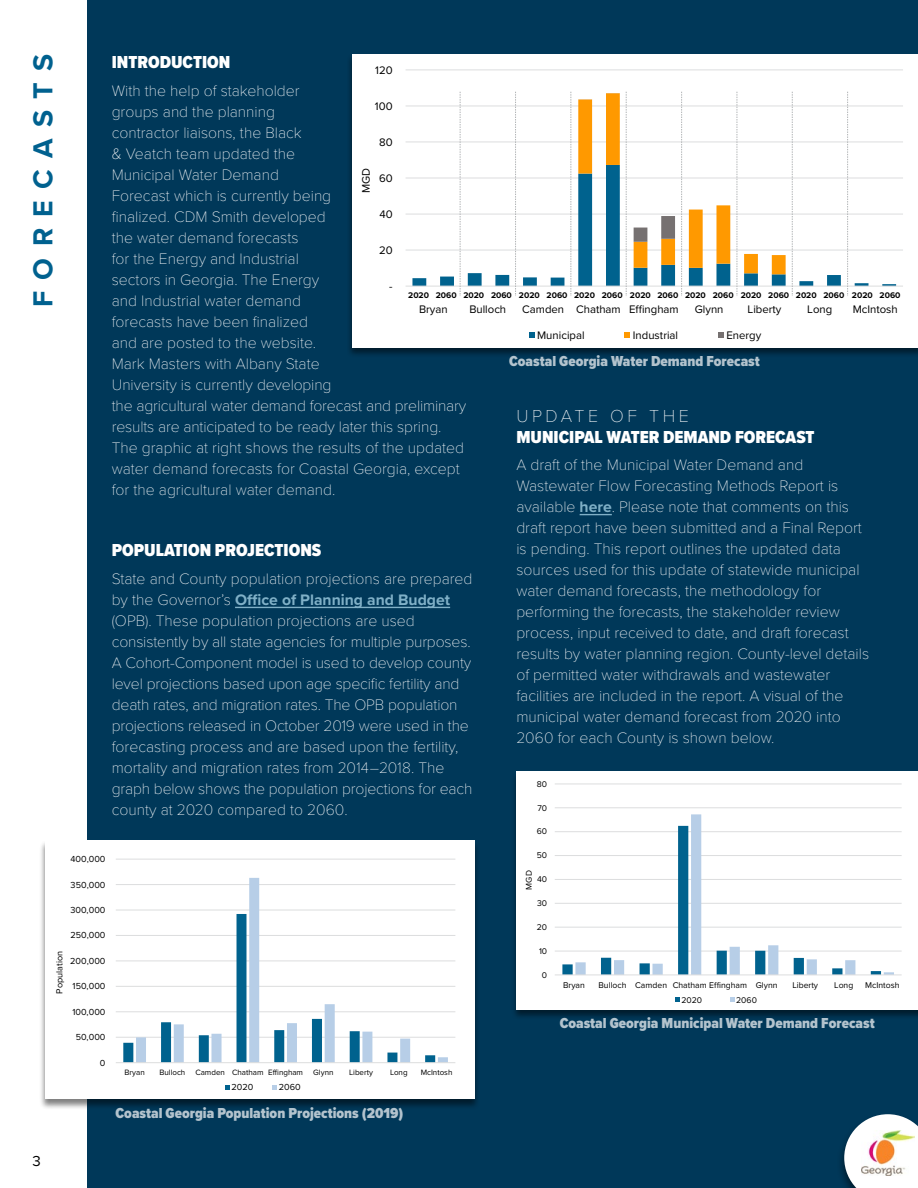
<style>
.page{position:relative;width:918px;height:1188px;background:#fff}
.page>*{position:absolute;margin:0;border:0;box-sizing:border-box;transform-origin:0 0}
.t1{font:700 28.5px "Proxima Nova";letter-spacing:.395em;color:#00618f}
.t2{font:900 18px "Proxima Nova Cond";color:#fff}
.t3{font:100 18px "Proxima Nova T";letter-spacing:.2em;color:#fff}
.t4{font:100 15.75px/21px "Proxima Nova T";color:#fff}
.t5{font:700 15.75px "Proxima Nova";color:#80b0c7}
.t6{font:900 15px "Proxima Nova Cond";color:#b3c3cd}
.t7{font:15px "Proxima Nova";color:#000}
.t8{font:11.4px "Proxima Nova";color:#000}
.t9{font:9.15px "Proxima Nova";color:#000}
.t10{font:8.55px "Proxima Nova";color:#000}
.t11{font:700 8.55px "Proxima Nova";color:#000}
.t12{font:7.95px "Proxima Nova";color:#000}
.s1{font-family:"Proxima Nova";font-weight:700;color:#80b0c7}
.s2{font-family:"Proxima Nova T";font-weight:100;color:#fff}
</style>
<div class="page">
<div style="left:88px;top:0;width:830px;height:1188px;background:#003859"></div>
<hr style="left:235px;top:607px;width:215px;height:1px;background:#80b0c7">
<hr style="left:580px;top:514px;width:32px;height:1px;background:#80b0c7">
<div style="left:837px;top:1112px;width:81px;height:76px;background:#000;opacity:.5"></div>
<svg style="left:844px;top:1114px;width:74px;height:74px"></svg>
<img style="left:861px;top:1130px;width:54px;height:45px">
<div style="left:347px;top:54px;width:571px;height:304px;background:#000;opacity:.5"></div>
<div style="left:352px;top:54px;width:566px;height:293px;background:#fff"></div>
<hr style="left:406px;top:250px;width:497px;height:1px;background:#dcddde">
<hr style="left:406px;top:214px;width:497px;height:1px;background:#dcddde">
<hr style="left:406px;top:178px;width:497px;height:1px;background:#dcddde">
<hr style="left:406px;top:142px;width:497px;height:1px;background:#dcddde">
<hr style="left:406px;top:106px;width:497px;height:1px;background:#dcddde">
<hr style="left:406px;top:70px;width:497px;height:1px;background:#dcddde">
<svg style="left:412px;top:177px;width:484px;height:109px"></svg>
<hr style="left:406px;top:286px;width:497px;height:1px;background:#dcddde">
<svg style="left:529px;top:332px;width:5px;height:6px"></svg>
<svg style="left:624px;top:332px;width:6px;height:6px"></svg>
<svg style="left:718px;top:332px;width:6px;height:6px"></svg>
<svg style="left:426px;top:92px;width:381px;height:204px"></svg>
<svg style="left:814px;top:92px;width:76px;height:204px"></svg>
<div style="left:39px;top:841px;width:441px;height:269px;background:#000;opacity:.5"></div>
<div style="left:45px;top:841px;width:429px;height:258px;background:#fff"></div>
<hr style="left:116px;top:1037px;width:339px;height:1px;background:#dcddde">
<hr style="left:116px;top:1012px;width:339px;height:1px;background:#dcddde">
<hr style="left:116px;top:986px;width:339px;height:1px;background:#dcddde">
<hr style="left:116px;top:961px;width:339px;height:1px;background:#dcddde">
<hr style="left:116px;top:935px;width:339px;height:1px;background:#dcddde">
<hr style="left:116px;top:910px;width:339px;height:1px;background:#dcddde">
<hr style="left:116px;top:884px;width:339px;height:1px;background:#dcddde">
<hr style="left:116px;top:859px;width:339px;height:1px;background:#dcddde">
<svg style="left:123px;top:960px;width:13px;height:102px"></svg>
<svg style="left:136px;top:878px;width:312px;height:184px"></svg>
<hr style="left:116px;top:1062px;width:339px;height:1px;background:#dcddde">
<svg style="left:225px;top:1085px;width:4px;height:4px"></svg>
<svg style="left:272px;top:1085px;width:5px;height:4px"></svg>
<div style="left:511px;top:771px;width:407px;height:249px;background:#000;opacity:.5"></div>
<div style="left:516px;top:771px;width:402px;height:238px;background:#fff"></div>
<hr style="left:555px;top:951px;width:347px;height:1px;background:#dcddde">
<hr style="left:555px;top:927px;width:347px;height:1px;background:#dcddde">
<hr style="left:555px;top:903px;width:347px;height:1px;background:#dcddde">
<hr style="left:555px;top:879px;width:347px;height:1px;background:#dcddde">
<hr style="left:555px;top:855px;width:347px;height:1px;background:#dcddde">
<hr style="left:555px;top:831px;width:347px;height:1px;background:#dcddde">
<hr style="left:555px;top:808px;width:347px;height:1px;background:#dcddde">
<hr style="left:555px;top:784px;width:347px;height:1px;background:#dcddde">
<svg style="left:575px;top:814px;width:319px;height:161px"></svg>
<hr style="left:555px;top:975px;width:347px;height:1px;background:#dcddde">
<svg style="left:675px;top:998px;width:5px;height:4px"></svg>
<svg style="left:730px;top:998px;width:4px;height:4px"></svg>
<h1 class="t1" style="left:22px;top:307px;width:255px;rotate:-90deg">FORECASTS</h1>
<p class="t2" style="left:112px;top:49px;width:120px">INTRODUCTION</p>
<p class="t4" style="left:112px;top:79px;width:356px">With the help of stakeholder<br>groups and the planning<br>contractor liaisons, the Black<br>&amp; Veatch team updated the<br>Municipal Water Demand<br>Forecast which is currently being<br>finalized. CDM Smith developed<br>the water demand forecasts<br>for the Energy and Industrial<br>sectors in Georgia. The Energy<br>and Industrial water demand<br>forecasts have been finalized<br>and are posted to the website.<br>Mark Masters with Albany State<br>University is currently developing<br>the agricultural water demand forecast and preliminary results are anticipated to be ready later this spring.<br>The graphic at right shows the results of the updated water demand forecasts for Coastal Georgia, except for the agricultural water demand.</p>
<p class="t8" style="left:375px;top:61px;width:19px">120</p>
<p class="t8" style="left:375px;top:97px;width:19px">100</p>
<p class="t8" style="left:379px;top:133px;width:15px">80</p>
<p class="t8" style="left:357px;top:193px;width:27px;rotate:-90deg">MGD</p>
<p class="t8" style="left:379px;top:169px;width:15px">60</p>
<p class="t8" style="left:379px;top:205px;width:15px">40</p>
<p class="t8" style="left:379px;top:241px;width:15px">20</p>
<p class="t8" style="left:389px;top:277px;width:5px">-</p>
<p class="t11" style="left:408px;top:289px;width:494px">2020 2060 2020 2060 2020 2060 2020 2060 2020 2060 2020 2060 2020 2060 2020 2060 2020 2060</p>
<p class="t8" style="left:419px;top:301px;width:30px">Bryan</p>
<p class="t8" style="left:469px;top:301px;width:38px">Bulloch</p>
<p class="t8" style="left:522px;top:301px;width:158px">Camden Chatham Effingham</p>
<p class="t8" style="left:695px;top:301px;width:30px">Glynn</p>
<p class="t8" style="left:748px;top:301px;width:35px">Liberty</p>
<p class="t8" style="left:807px;top:301px;width:27px">Long</p>
<p class="t8" style="left:853px;top:301px;width:47px">McIntosh</p>
<p class="t8" style="left:537px;top:327px;width:49px">Municipal</p>
<p class="t8" style="left:633px;top:327px;width:47px">Industrial</p>
<p class="t8" style="left:726px;top:327px;width:36px">Energy</p>
<p class="t6" style="left:509px;top:350px;width:252px">Coastal Georgia Water Demand Forecast</p>
<p class="t3" style="left:516px;top:402px;width:174px">UPDATE OF THE</p>
<p class="t2" style="left:516px;top:423px;width:300px">MUNICIPAL WATER DEMAND FORECAST</p>
<p class="t4" style="left:516px;top:454px;width:354px">A draft of the Municipal Water Demand and Wastewater Flow Forecasting Methods Report is available <span class="s1">here</span>. Please note that comments on this draft report have been submitted and a Final Report is pending. This report outlines the updated data sources used for this update of statewide municipal water demand forecasts, the methodology for performing the forecasts, the stakeholder review process, input received to date, and draft forecast results by water planning region. County-level details of permitted water withdrawals and wastewater facilities are included in the report. A visual of the municipal water demand forecast from 2020 into 2060 for each County is shown below.</p>
<p class="t2" style="left:112px;top:537px;width:211px">POPULATION PROJECTIONS</p>
<p class="t4" style="left:112px;top:567px;width:362px">State and County population projections are prepared</p>
<p class="t5" style="left:112px;top:588px;width:340px"><span class="s2">by the Governor’s</span> Office of Planning and Budget</p>
<p class="t4" style="left:112px;top:609px;width:362px">(OPB). These population projections are used consistently by all state agencies for multiple purposes.<br>A Cohort-Component model is used to develop county level projections based upon age specific fertility and death rates, and migration rates. The OPB population projections released in October 2019 were used in the forecasting process and are based upon the fertility, mortality and migration rates from 2014–2018. The graph below shows the population projections for each county at 2020 compared to 2060.</p>
<p class="t10" style="left:537px;top:778px;width:12px">80</p>
<p class="t10" style="left:538px;top:801px;width:11px">70</p>
<p class="t9" style="left:70px;top:852px;width:37px">400,000</p>
<p class="t9" style="left:71px;top:878px;width:36px">350,000</p>
<p class="t9" style="left:70px;top:903px;width:37px">300,000</p>
<p class="t9" style="left:70px;top:929px;width:37px">250,000</p>
<p class="t10" style="left:537px;top:825px;width:12px">60</p>
<p class="t10" style="left:537px;top:849px;width:12px">50</p>
<p class="t10" style="left:523px;top:890px;width:21px;rotate:-90deg">MGD</p>
<p class="t10" style="left:537px;top:873px;width:12px">40</p>
<p class="t10" style="left:537px;top:897px;width:12px">30</p>
<p class="t10" style="left:537px;top:921px;width:12px">20</p>
<p class="t7" style="left:33px;top:1150px;width:10px">3</p>
<p class="t9" style="left:53px;top:994px;width:44px;rotate:-90deg">Population</p>
<p class="t9" style="left:70px;top:954px;width:37px">200,000</p>
<p class="t9" style="left:73px;top:979px;width:34px">150,000</p>
<p class="t9" style="left:72px;top:1005px;width:35px">100,000</p>
<p class="t9" style="left:76px;top:1030px;width:31px">50,000</p>
<p class="t9" style="left:100px;top:1056px;width:7px">0</p>
<p class="t12" style="left:125px;top:1066px;width:22px">Bryan</p>
<p class="t12" style="left:159px;top:1066px;width:145px">Bulloch Camden Chatham Effingham</p>
<p class="t12" style="left:313px;top:1066px;width:22px">Glynn</p>
<p class="t12" style="left:349px;top:1066px;width:25px">Liberty</p>
<p class="t12" style="left:390px;top:1066px;width:19px">Long</p>
<p class="t12" style="left:421px;top:1066px;width:33px">McIntosh</p>
<p class="t9" style="left:231px;top:1080px;width:23px">2020</p>
<p class="t9" style="left:279px;top:1080px;width:23px">2060</p>
<p class="t6" style="left:116px;top:1102px;width:289px">Coastal Georgia Population Projections (2019)</p>
<p class="t10" style="left:539px;top:945px;width:10px">10</p>
<p class="t10" style="left:542px;top:969px;width:7px">0</p>
<p class="t10" style="left:563px;top:979px;width:23px">Bryan</p>
<p class="t10" style="left:599px;top:979px;width:181px">Bulloch Camden Chatham Effingham Glynn</p>
<p class="t10" style="left:792px;top:979px;width:27px">Liberty</p>
<p class="t10" style="left:834px;top:979px;width:21px">Long</p>
<p class="t10" style="left:865px;top:979px;width:36px">McIntosh</p>
<p class="t10" style="left:682px;top:994px;width:22px">2020</p>
<p class="t10" style="left:736px;top:994px;width:22px">2060</p>
<p class="t6" style="left:560px;top:1012px;width:316px">Coastal Georgia Municipal Water Demand Forecast</p>
</div>
